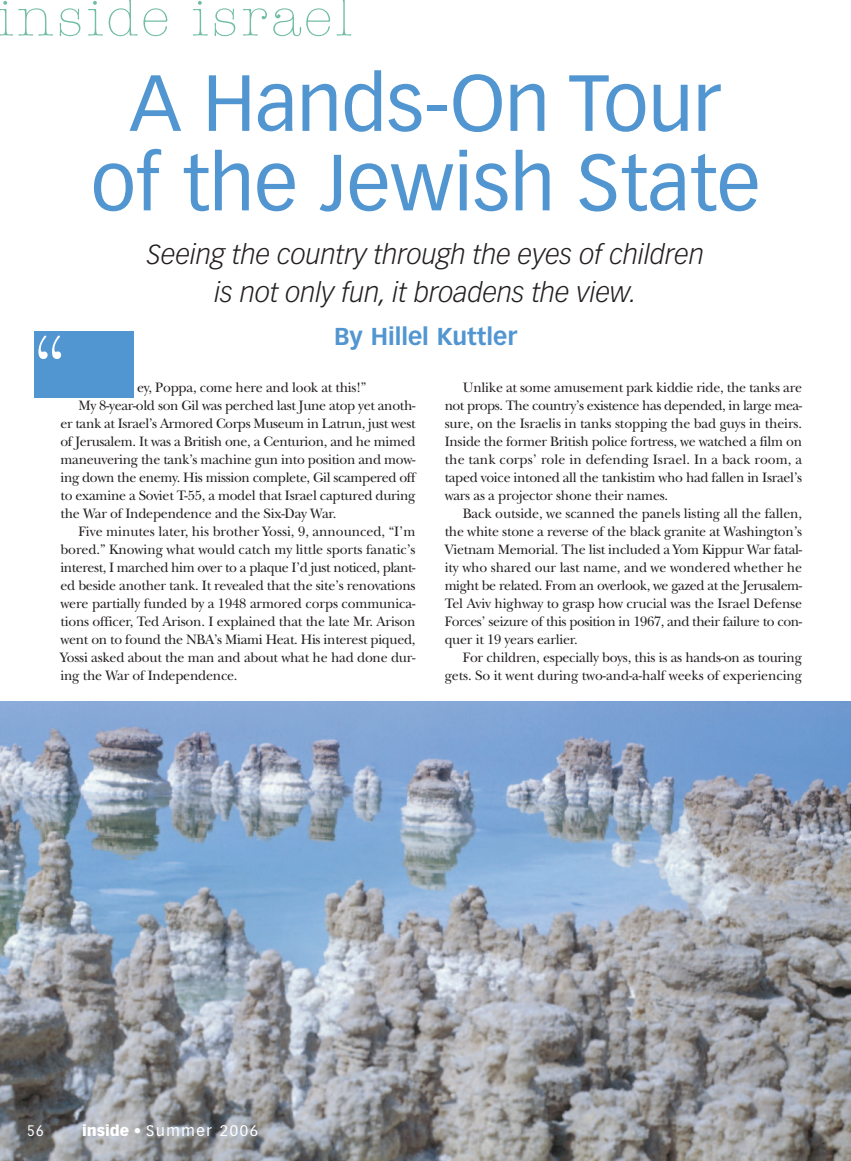
<style>
.page{position:relative;width:851px;height:1161px;background:#fff}
.page>*{position:absolute;margin:0;border:0;box-sizing:border-box;transform-origin:0 0}
.t1{font:300 82.5px "American Typewriter";color:#fff}
.t2{font:78px/79.5px "Vectora LH";color:#5296d1;text-align:center}
.t3{font:300 54px "American Typewriter";letter-spacing:.06em;color:#72bea2}
.t4{font:italic 300 27px/37.5px "Vectora LH";color:#231f20;text-align:center}
.t5{font:700 24px "Vectora LH";color:#5296d1}
.t6{font:15px "Vectora LH";letter-spacing:.11em;color:#fff}
.t7{font:15px "Vectora LH";letter-spacing:.11em;color:#fff;scale:.9 1}
.t8{font:14.25px/18px "New Baskerville Std";letter-spacing:-.015em;color:#231f20;text-align:justify}
.s1{font-weight:900}
</style>
<div class="page">
<img style="left:0;top:701px;width:850px;height:460px">
<div style="left:35px;top:331px;width:99px;height:66px;background:#5296d1"></div>
<h3 class="t3" style="left:-3px;top:-2px;width:356px">inside israel</h3>
<h1 class="t1" style="left:33px;top:335px;width:34px">“</h1>
<h2 class="t2" style="left:91px;top:68px;width:670px">A Hands-On Tour of the Jewish State</h2>
<h3 class="t4" style="left:147px;top:238px;width:558px">Seeing the country through the eyes of children is not only fun, it broadens the view.</h3>
<h3 class="t5" style="left:334px;top:327px;width:185px">By Hillel Kuttler</h3>
<p class="t8" style="left:137px;top:380px;width:231px">ey, Poppa, come here and look at this!”</p>
<p class="t8" style="left:78px;top:398px;width:338px">My 8-year-old son Gil was perched last June atop yet anoth-</p>
<p class="t8" style="left:60px;top:416px;width:356px">er tank at Israel’s Armored Corps Museum in Latrun, just west</p>
<p class="t8" style="left:60px;top:434px;width:356px">of Jerusalem. It was a British one, a Centurion, and he mimed</p>
<p class="t8" style="left:60px;top:452px;width:356px">maneuvering the tank’s machine gun into position and mow-</p>
<p class="t8" style="left:60px;top:470px;width:356px">ing down the enemy. His mission complete, Gil scampered off</p>
<p class="t8" style="left:60px;top:488px;width:356px">to examine a Soviet T-55, a model that Israel captured during</p>
<p class="t8" style="left:60px;top:506px;width:277px">the War of Independence and the Six-Day War.</p>
<p class="t8" style="left:78px;top:524px;width:338px">Five minutes later, his brother Yossi, 9, announced, “I’m</p>
<p class="t8" style="left:60px;top:542px;width:356px">bored.” Knowing what would catch my little sports fanatic’s</p>
<p class="t8" style="left:60px;top:560px;width:356px">interest, I marched him over to a plaque I’d just noticed, plant-</p>
<p class="t8" style="left:60px;top:578px;width:356px">ed beside another tank. It revealed that the site’s renovations</p>
<p class="t8" style="left:60px;top:596px;width:356px">were partially funded by a 1948 armored corps communica-</p>
<p class="t8" style="left:60px;top:614px;width:356px">tions officer, Ted Arison. I explained that the late Mr. Arison</p>
<p class="t8" style="left:60px;top:632px;width:356px">went on to found the NBA’s Miami Heat. His interest piqued,</p>
<p class="t8" style="left:60px;top:650px;width:356px">Yossi asked about the man and about what he had done dur-</p>
<p class="t8" style="left:60px;top:668px;width:179px">ing the War of Independence.</p>
<p class="t8" style="left:444px;top:380px;width:359px;text-indent:18px">Unlike at some amusement park kiddie ride, the tanks are not props. The country’s existence has depended, in large mea&shy;sure, on the Israelis in tanks stopping the bad guys in theirs.<br>Inside the former British police fortress, we watched a film on the tank corps’ role in defending Israel. In a back room, a taped voice intoned all the tankistim who had fallen in Israel’s wars as a projector shone their names.</p>
<p class="t8" style="left:444px;top:506px;width:359px;text-indent:18px">Back outside, we scanned the panels listing all the fallen, the white stone a reverse of the black granite at Washington’s Vietnam Memorial. The list included a Yom Kippur War fatal&shy;ity who shared our last name, and we wondered whether he might be related. From an overlook, we gazed at the Jerusalem-Tel Aviv highway to grasp how crucial was the Israel Defense Forces’ seizure of this position in 1967, and their failure to con&shy;quer it 19 years earlier.</p>
<p class="t8" style="left:444px;top:650px;width:359px;text-align:right">For children, especially boys, this is as hands-on as touring gets. So it went during two-and-a-half weeks of experiencing</p>
<p class="t7" style="left:27px;top:1125px;width:20px">56</p>
<p class="t6" style="left:82px;top:1125px;width:178px"><span class="s1">inside</span> • Summer 2006</p>
</div>
